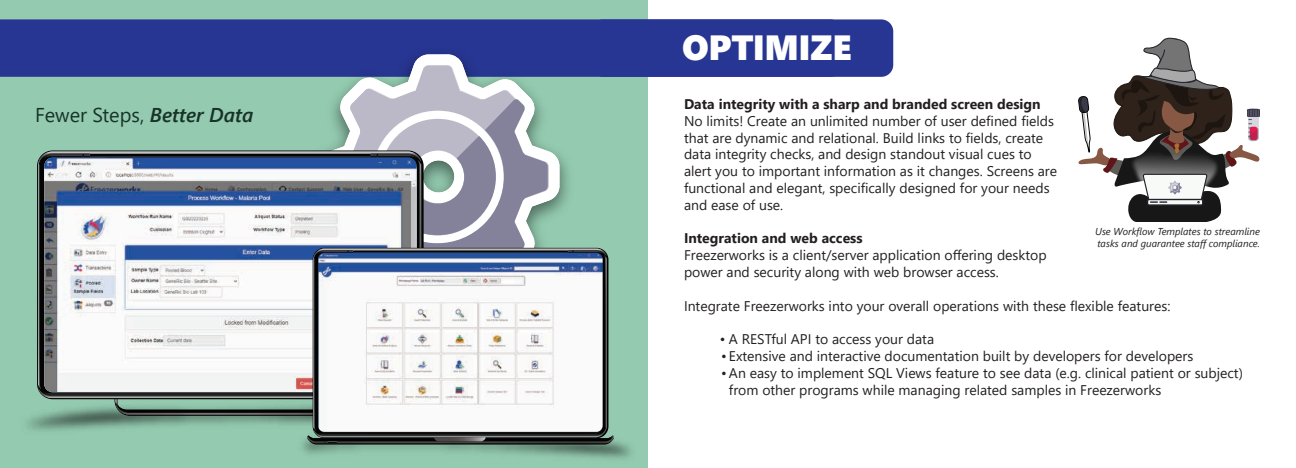
<style>
.page{position:relative;width:1296px;height:468px;background:#fff}
.page>*{position:absolute;margin:0;border:0;box-sizing:border-box;transform-origin:0 0}
.t1{font:35px "Segoe UI Black";letter-spacing:-.015em;color:#fff}
.t2{font:20px "Segoe UI";color:#183328}
.t3{font:14px/16.8px "Segoe UI";color:#231f20}
.t4{font:700 14px "Segoe UI";color:#231f20}
.t5{font:italic 10px/12px "Segoe UI";color:#231f20}
.s1{font-weight:600;font-style:italic}
</style>
<div class="page">
<div style="left:0;top:0;width:648px;height:468px;background:#94cbb0"></div>
<div style="left:0;top:19px;width:600px;height:58px;background:#273692"></div>
<div style="left:301px;top:47px;width:274px;height:30px;background:#273692"></div>
<svg style="left:318px;top:54px;width:242px;height:23px;background:#4854a2"></svg>
<svg style="left:327px;top:66px;width:221px;height:42px"></svg>
<svg style="left:360px;top:99px;width:188px;height:9px;background:#b8bac5"></svg>
<svg style="left:38px;top:108px;width:571px;height:325px"></svg>
<img style="left:279px;top:419px;width:352px;height:40px">
<img style="left:318px;top:253px;width:285px;height:179px">
<div style="left:600px;top:19px;width:293px;height:58px;background:#273692"></div>
<svg style="left:1078px;top:37px;width:182px;height:185px"></svg>
<h2 class="t2" style="left:35px;top:96px;width:220px">Fewer Steps, <span class="s1">Better Data</span></h2>
<h1 class="t1" style="left:682px;top:23px;width:171px">OPTIMIZE</h1>
<p class="t4" style="left:684px;top:91px;width:358px">Data integrity with a sharp and branded screen design</p>
<p class="t3" style="left:684px;top:111px;width:375px">No limits! Create an unlimited number of user defined fields that are dynamic and relational. Build links to fields, create data integrity checks, and design standout visual cues to alert you to important information as it changes. Screens are functional and elegant, specifically designed for your needs and ease of use.</p>
<p class="t4" style="left:684px;top:225px;width:180px">Integration and web access</p>
<p class="t3" style="left:684px;top:246px;width:364px">Freezerworks is a client/server application offering desktop power and security along with web browser access.</p>
<p class="t3" style="left:684px;top:296px;width:488px">Integrate Freezerworks into your overall operations with these flexible features:</p>
<p class="t3" style="left:720px;top:330px;width:216px">• A RESTful API to access your data</p>
<p class="t3" style="left:721px;top:346px;width:474px">• Extensive and interactive documentation built by developers for developers</p>
<p class="t3" style="left:729px;top:363px;width:515px;text-indent:-8px">• An easy to implement SQL Views feature to see data (e.g. clinical patient or subject) from other programs while managing related samples in Freezerworks</p>
<p class="t5" style="left:1095px;top:224px;width:166px">Use Workflow Templates to streamline tasks and guarantee staff compliance.</p>
</div>
